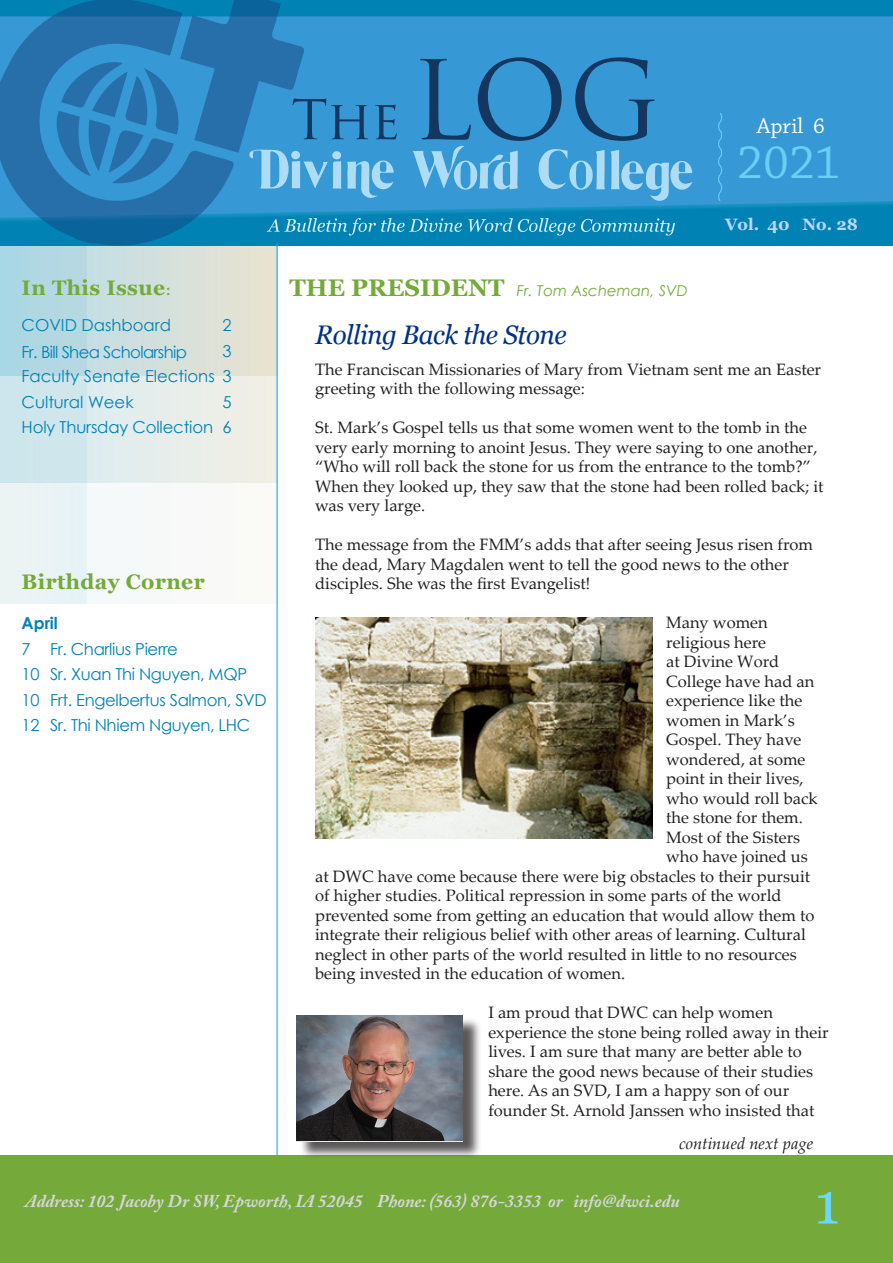
<style>
.page{position:relative;width:893px;height:1263px;background:#fff}
.page>*{position:absolute;margin:0;border:0;box-sizing:border-box;transform-origin:0 0}
.t1{font:58.5px "Georgia";color:#6cd6ff}
.cover_year{font:49.35px "Chaparral Pro";color:#6bcef5}
.cover_head1-blue{font:italic 26.85px "Georgia";letter-spacing:-.02em;color:#003186}
.cover_month{font:22.65px "Chaparral Pro";letter-spacing:.005em;color:#fff}
.t2{font:700 21px "Georgia";letter-spacing:.02em;color:#75aa3a}
.t3{font:italic 700 18px "Adobe Caslon Pro";color:#d5d6d8}
.maintext{font:16.5px/19.5px "Palatino Linotype";color:#231f20}
.maintext-2{font:16.5px "Century Gothic";letter-spacing:-.02em;color:#0082b5}
.maintext-3{font:16.5px "Century Gothic";color:#0082b5}
.maintext-4{font:16.5px "Century Gothic";letter-spacing:-.04em;color:#0082b5}
.maintext-5{font:italic 16.5px "Palatino Linotype";color:#231f20}
.t4{font:700 16.5px "Georgia";color:#bcd6ff}
.maintext-6{font:700 16.5px "Century Gothic";color:#0082b5}
.t5{font:italic 15px "Century Gothic";color:#75aa3a}
.s1{font-family:"Charlemagne Std";font-size:18px}
.s2{font-family:"Georgia";font-weight:700;font-style:normal;font-size:24px}
</style>
<div class="page">
<svg style="left:86px;top:246px;width:191px;height:357px"></svg>
<svg style="left:0;top:248px;width:86px;height:355px;background:#cce5eb"></svg>
<div style="left:0;top:0;width:893px;height:246px;background:#0082b5"></div>
<svg style="left:235px;top:16px;width:658px;height:200px;background:#3095d0"></svg>
<hr style="left:277px;top:243px;width:1px;height:918px;background:#00aced">
<div style="left:0;top:1155px;width:893px;height:108px;background:#75aa3a"></div>
<svg style="left:0;top:16px;width:235px;height:232px;fill:#266fab"></svg>
<svg style="left:267px;top:218px;width:408px;height:18px"></svg>
<svg style="left:50px;top:0;width:642px;height:203px;background:#338dc6"></svg>
<div style="left:299px;top:1017px;width:183px;height:143px;background:#231f20;opacity:.75"></div>
<img style="left:296px;top:1015px;width:167px;height:125px">
<img style="left:315px;top:617px;width:338px;height:221px">
<svg style="left:716px;top:112px;width:8px;height:90px"></svg>
<p class="t2" style="left:22px;top:274px;width:151px">In This Issue<span class="s1">:</span></p>
<p class="t5" style="left:289px;top:281px;width:400px"><span class="s2">THE PRESIDENT</span> Fr. Tom Ascheman, SVD</p>
<p class="cover_month" style="left:757px;top:114px;width:70px">April 6</p>
<p class="cover_year" style="left:737px;top:135px;width:105px">2021</p>
<p class="t4" style="left:725px;top:214px;width:134px">Vol. 40 No. 28</p>
<p class="maintext-3" style="left:22px;top:314px;width:151px">COVID Dashboard</p>
<p class="maintext-2" style="left:222px;top:314px;width:11px">2</p>
<p class="maintext-4" style="left:22px;top:341px;width:167px">Fr. Bill Shea Scholarship</p>
<p class="maintext-2" style="left:222px;top:339px;width:11px">3</p>
<p class="maintext-3" style="left:22px;top:365px;width:211px">Faculty Senate Elections 3</p>
<p class="maintext-3" style="left:22px;top:390px;width:114px">Cultural Week</p>
<p class="maintext-2" style="left:222px;top:390px;width:11px">5</p>
<p class="maintext-2" style="left:22px;top:416px;width:211px">Holy Thursday Collection 6</p>
<p class="t2" style="left:22px;top:568px;width:185px">Birthday Corner</p>
<p class="maintext-6" style="left:22px;top:611px;width:38px">April</p>
<p class="maintext-2" style="left:22px;top:637px;width:158px">7 Fr. Charlius Pierre</p>
<p class="maintext-2" style="left:22px;top:663px;width:227px">10 Sr. Xuan Thi Nguyen, MQP</p>
<p class="maintext-2" style="left:22px;top:688px;width:247px">10 Frt. Engelbertus Salmon, SVD</p>
<p class="maintext-2" style="left:22px;top:714px;width:230px">12 Sr. Thi Nhiem Nguyen, LHC</p>
<p class="cover_head1-blue" style="left:315px;top:318px;width:253px">Rolling Back the Stone</p>
<p class="maintext" style="left:315px;top:359px;width:507px">The Franciscan Missionaries of Mary from Vietnam sent me an Easter greeting with the following message:</p>
<p class="maintext" style="left:315px;top:417px;width:510px">St. Mark’s Gospel tells us that some women went to the tomb in the very early morning to anoint Jesus. They were saying to one another, “Who will roll back the stone for us from the entrance to the tomb?” When they looked up, they saw that the stone had been rolled back; it was very large.</p>
<p class="maintext" style="left:315px;top:534px;width:499px">The message from the FMM’s adds that after seeing Jesus risen from the dead, Mary Magdalen went to tell the good news to the other disciples. She was the first Evangelist!</p>
<p class="maintext" style="left:666px;top:612px;width:103px">Many women</p>
<p class="maintext" style="left:666px;top:632px;width:102px">religious here</p>
<p class="maintext" style="left:666px;top:651px;width:115px">at Divine Word</p>
<p class="maintext" style="left:666px;top:671px;width:150px">College have had an</p>
<p class="maintext" style="left:666px;top:690px;width:138px">experience like the</p>
<p class="maintext" style="left:666px;top:710px;width:130px">women in Mark’s</p>
<p class="maintext" style="left:666px;top:729px;width:137px">Gospel. They have</p>
<p class="maintext" style="left:666px;top:749px;width:141px">wondered, at some</p>
<p class="maintext" style="left:666px;top:768px;width:139px">point in their lives,</p>
<p class="maintext" style="left:666px;top:788px;width:153px">who would roll back</p>
<p class="maintext" style="left:666px;top:807px;width:138px">the stone for them.</p>
<p class="maintext" style="left:666px;top:827px;width:136px">Most of the Sisters</p>
<p class="maintext" style="left:666px;top:846px;width:143px">who have joined us</p>
<p class="maintext" style="left:315px;top:866px;width:497px">at DWC have come because there were big obstacles to their pursuit</p>
<p class="maintext" style="left:315px;top:885px;width:468px">of higher studies. Political repression in some parts of the world</p>
<p class="maintext" style="left:315px;top:905px;width:501px">prevented some from getting an education that would allow them to</p>
<p class="maintext" style="left:315px;top:924px;width:492px">integrate their religious belief with other areas of learning. Cultural</p>
<p class="maintext" style="left:315px;top:944px;width:483px">neglect in other parts of the world resulted in little to no resources</p>
<p class="maintext" style="left:315px;top:963px;width:312px">being invested in the education of women.</p>
<p class="maintext" style="left:488px;top:1002px;width:342px">I am proud that DWC can help women experience the stone being rolled away in their lives. I am sure that many are better able to share the good news because of their studies here. As an SVD, I am a happy son of our founder St. Arnold Janssen who insisted that</p>
<p class="maintext-5" style="left:679px;top:1132px;width:136px">continued next page</p>
<p class="t3" style="left:25px;top:1190px;width:657px">Address: 102 Jacoby Dr SW, Epworth, IA 52045 Phone: (563) 876-3353 or info@dwci.edu</p>
<h1 class="t1" style="left:814px;top:1168px;width:27px">1</h1>
</div>
